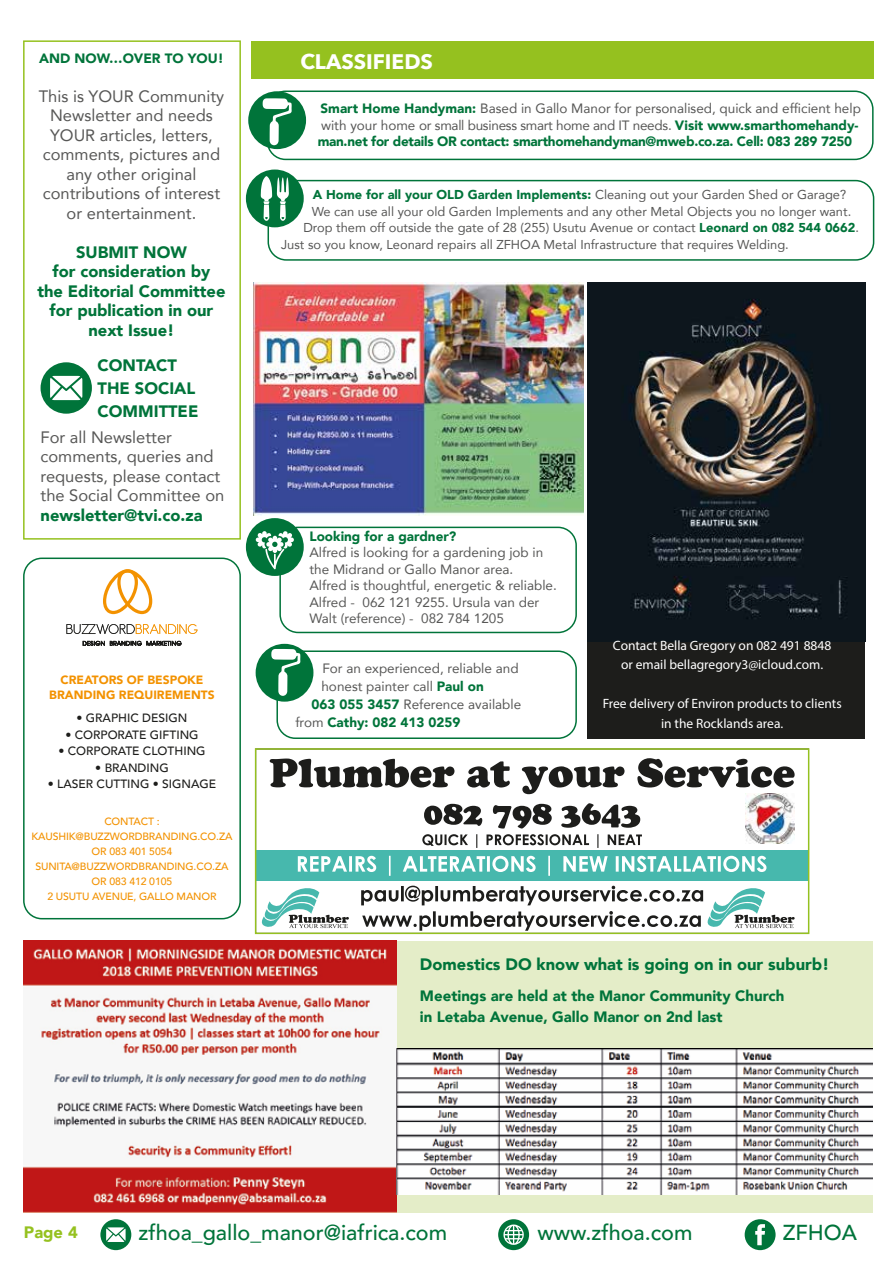
<style>
.page{position:relative;width:893px;height:1263px;background:#fff}
.page>*{position:absolute;margin:0;border:0;box-sizing:border-box;transform-origin:0 0}
.t1{font:500 21.6px "Avenir";color:#00743a}
.t2{font:700 21px "Avenir Next";color:#fff}
.t3{font:16.5px/19.5px "Avenir";color:#575756;text-align:center}
.t4{font:900 16.5px/19.5px "Avenir";color:#00743a;text-align:center}
.t5{font:900 16.5px "Avenir";color:#95c11f}
.t6{font:900 15px/21px "Avenir";color:#00743a}
.t7{font:13.5px/16.5px "Avenir";color:#575756}
.t8{font:900 13.5px/16.5px "Avenir";letter-spacing:-.02em;color:#00743a}
.t9{font:13.5px/19.5px "Myriad Pro";color:#fff;text-align:center}
.t10{font:900 13.5px "Avenir";color:#00743a}
.t11{font:12.9px "Avenir";color:#575756}
.t12{font:900 12.9px "Avenir";color:#00743a}
.t13{font:500 12px "Avenir";color:#1d1d1b}
.t14{font:900 12px/15px "Avenir";color:#f39200;text-align:center}
.t15{font:500 10.5px/15px "Avenir";letter-spacing:-.01em;color:#f39200;text-align:center}
.s1{font-weight:400;color:#575756}
.s2{font-weight:900;color:#00743a}
</style>
<div class="page">
<div style="left:588px;top:640px;width:277px;height:98px;background:#1d1d1b"></div>
<div style="left:23px;top:40px;width:218px;height:500px;border:2px solid #95c11f"></div>
<div style="left:251px;top:41px;width:623px;height:38px;background:#95c11f"></div>
<div style="left:41px;top:362px;width:51px;height:52px;background:#00743a;border-radius:50%"></div>
<svg style="left:50px;top:376px;width:32px;height:24px"></svg>
<div style="left:267px;top:91px;width:607px;height:69px;border:2px solid #00743a;border-radius:18px"></div>
<div style="left:276px;top:650px;width:301px;height:89px;border:2px solid #00743a;border-radius:18px"></div>
<div style="left:256px;top:644px;width:57px;height:58px;background:#00743a;border-radius:50%"></div>
<div style="left:248px;top:91px;width:58px;height:58px;background:#00743a;border-radius:50%"></div>
<svg style="left:263px;top:98px;width:29px;height:47px"></svg>
<svg style="left:271px;top:649px;width:29px;height:47px"></svg>
<div style="left:279px;top:527px;width:298px;height:106px;border:2px solid #00743a;border-radius:18px"></div>
<div style="left:100px;top:1219px;width:31px;height:31px;background:#00743a;border-radius:50%"></div>
<svg style="left:106px;top:1227px;width:20px;height:15px"></svg>
<div style="left:498px;top:1219px;width:31px;height:31px;background:#00743a;border-radius:50%"></div>
<svg style="left:503px;top:1224px;width:21px;height:21px"></svg>
<div style="left:745px;top:1219px;width:31px;height:31px;background:#00743a;border-radius:50%"></div>
<svg style="left:755px;top:1224px;width:10px;height:21px"></svg>
<div style="left:23px;top:557px;width:218px;height:362px;border:2px solid #00743a;border-radius:18px"></div>
<svg style="left:103px;top:569px;width:49px;height:45px"></svg>
<svg style="left:66px;top:624px;width:132px;height:22px"></svg>
<div style="left:256px;top:850px;width:553px;height:31px;background:#47b8ad"></div>
<svg style="left:270px;top:758px;width:525px;height:70px"></svg>
<svg style="left:298px;top:856px;width:468px;height:20px"></svg>
<img style="left:745px;top:793px;width:50px;height:50px">
<svg style="left:422px;top:834px;width:220px;height:14px"></svg>
<svg style="left:261px;top:888px;width:88px;height:40px"></svg>
<svg style="left:361px;top:885px;width:434px;height:46px"></svg>
<div style="left:255px;top:748px;width:554px;height:186px;border:2px solid #95c11f"></div>
<div style="left:24px;top:941px;width:849px;height:271px;background:#e4edc8"></div>
<img style="left:24px;top:941px;width:373px;height:271px">
<img style="left:397px;top:1049px;width:476px;height:145px">
<div style="left:268px;top:180px;width:606px;height:81px;border:2px solid #00743a;border-radius:18px"></div>
<div style="left:246px;top:170px;width:58px;height:57px;background:#00743a;border-radius:50%"></div>
<svg style="left:261px;top:176px;width:28px;height:45px"></svg>
<img style="left:588px;top:282px;width:277px;height:359px">
<img style="left:253px;top:282px;width:330px;height:233px">
<div style="left:246px;top:518px;width:58px;height:58px;background:#00743a;border-radius:50%"></div>
<svg style="left:256px;top:531px;width:38px;height:38px"></svg>
<p class="t10" style="left:39px;top:47px;width:186px">AND NOW…OVER TO YOU!</p>
<h2 class="t2" style="left:300px;top:43px;width:134px">CLASSIFIEDS</h2>
<p class="t3" style="left:39px;top:86px;width:187px">This is YOUR Community<br>Newsletter and needs<br>YOUR articles, letters, comments, pictures and any other original contributions of interest or entertainment.</p>
<p class="t4" style="left:37px;top:242px;width:190px">SUBMIT NOW<br>for consideration by<br>the Editorial Committee for publication in our next Issue!</p>
<p class="t8" style="left:318px;top:100px;width:545px">Smart Home Handyman: <span class="s1">Based in Gallo Manor for personalised, quick and efficient help with your home or small business smart home and IT needs.</span> Visit www.smarthomehandy&shy;man.net for details OR contact: smarthomehandyman@mweb.co.za. Cell: 083 289 7250</p>
<p class="t12" style="left:313px;top:184px;width:535px">A Home for all your OLD Garden Implements: <span class="s1">Cleaning out your Garden Shed or Garage?</span></p>
<p class="t11" style="left:312px;top:201px;width:541px">We can use all your old Garden Implements and any other Metal Objects you no longer want.</p>
<p class="t11" style="left:303px;top:217px;width:557px">Drop them off outside the gate of 28 (255) Usutu Avenue or contact <span class="s2">Leonard on 082 544 0662</span>.</p>
<p class="t11" style="left:281px;top:234px;width:509px">Just so you know, Leonard repairs all ZFHOA Metal Infrastructure that requires Welding.</p>
<p class="t4" style="left:98px;top:354px;width:102px;line-height:22.5px;text-align:left">CONTACT<br>THE SOCIAL<br>COMMITTEE</p>
<p class="t3" style="left:41px;top:427px;width:185px;text-align:left">For all Newsletter comments, queries and requests, please contact the Social Committee on</p>
<p class="t4" style="left:41px;top:505px;width:163px">newsletter@tvi.co.za</p>
<p class="t14" style="left:49px;top:672px;width:167px">CREATORS OF BESPOKE<br>BRANDING REQUIREMENTS</p>
<p class="t13" style="left:77px;top:707px;width:112px">• GRAPHIC DESIGN</p>
<p class="t13" style="left:65px;top:724px;width:135px">• CORPORATE GIFTING</p>
<p class="t13" style="left:58px;top:740px;width:149px">• CORPORATE CLOTHING</p>
<p class="t13" style="left:95px;top:757px;width:75px">• BRANDING</p>
<p class="t13" style="left:48px;top:773px;width:170px">• LASER CUTTING • SIGNAGE</p>
<p class="t15" style="left:31px;top:813px;width:203px">CONTACT :<br>KAUSHIK@BUZZWORDBRANDING.CO.ZA<br>OR 083 401 5054<br>SUNITA@BUZZWORDBRANDING.CO.ZA<br>OR 083 412 0105<br>2 USUTU AVENUE, GALLO MANOR</p>
<p class="t10" style="left:309px;top:524px;width:148px">Looking for a gardner?</p>
<p class="t7" style="left:309px;top:544px;width:249px">Alfred is looking for a gardening job in the Midrand or Gallo Manor area.<br>Alfred is thoughtful, energetic &amp; reliable.<br>Alfred - 062 121 9255. Ursula van der Walt (reference) - 082 784 1205</p>
<p class="t7" style="left:322px;top:659px;width:198px">For an experienced, reliable and</p>
<p class="t7" style="left:321px;top:677px;width:164px">honest painter call <span class="s2">Paul on</span></p>
<p class="t7" style="left:311px;top:695px;width:211px"><span class="s2">063 055 3457</span> Reference available</p>
<p class="t10" style="left:295px;top:710px;width:167px"><span class="s1">from</span> Cathy: 082 413 0259</p>
<p class="t9" style="left:613px;top:635px;width:220px">Contact Bella Gregory on 082 491 8848 or email bellagregory3@icloud.com.</p>
<p class="t9" style="left:603px;top:694px;width:240px">Free delivery of Environ products to clients in the Rocklands area.</p>
<p class="t4" style="left:420px;top:954px;width:411px">Domestics DO know what is going on in our suburb!</p>
<p class="t6" style="left:420px;top:985px;width:366px">Meetings are held at the Manor Community Church in Letaba Avenue, Gallo Manor on 2nd last</p>
<p class="t5" style="left:24px;top:1218px;width:55px">Page 4</p>
<h1 class="t1" style="left:139px;top:1214px;width:310px">zfhoa_gallo_manor@iafrica.com</h1>
<h1 class="t1" style="left:537px;top:1214px;width:157px">www.zfhoa.com</h1>
<h1 class="t1" style="left:783px;top:1214px;width:76px">ZFHOA</h1>
</div>
